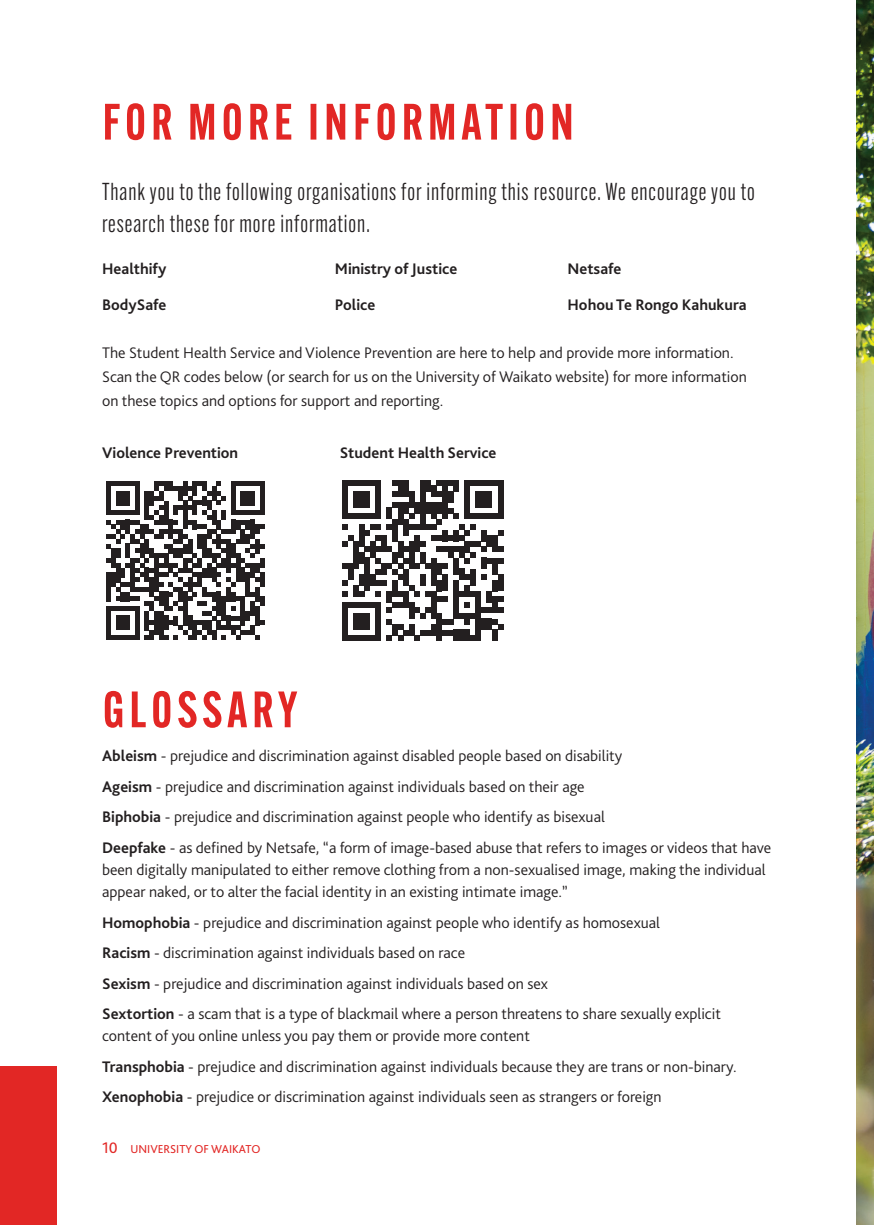
<style>
.page{position:relative;width:874px;height:1225px;background:#fff}
.page>*{position:absolute;margin:0;border:0;box-sizing:border-box;transform-origin:0 0}
.t1{font:600 50px "Alternate Gothic Cond ATF";letter-spacing:.1em;color:#e22725}
.t2{font:24px/32px "Alternate Gothic Cond ATF";letter-spacing:.04em;color:#231f20}
.t3{font:300 16px/30.6px "Bliss Pro";color:#231f20}
.t4{font:700 16px "Bliss Pro";color:#231f20}
.t5{font:12px "Bliss Pro";color:#e22725}
.s1{font-weight:700}
.s2{font-size:16px}
</style>
<div class="page">
<img style="left:856px;top:0;width:17px;height:1225px">
<svg style="left:106px;top:481px;width:158px;height:159px"></svg>
<svg style="left:342px;top:480px;width:161px;height:161px"></svg>
<div style="left:0;top:1066px;width:57px;height:159px;background:#e22725"></div>
<h1 class="t1" style="left:103px;top:90px;width:472px">FOR MORE INFORMATION</h1>
<h2 class="t2" style="left:102px;top:176px;width:653px">Thank you to the following organisations for informing this resource. We encourage you to research these for more information.</h2>
<p class="t4" style="left:102px;top:259px;width:66px">Healthify</p>
<p class="t4" style="left:102px;top:294px;width:66px">BodySafe</p>
<p class="t4" style="left:334px;top:259px;width:124px">Ministry of Justice</p>
<p class="t4" style="left:334px;top:294px;width:42px">Police</p>
<p class="t4" style="left:567px;top:259px;width:55px">Netsafe</p>
<p class="t4" style="left:567px;top:294px;width:180px">Hohou Te Rongo Kahukura</p>
<p class="t3" style="left:102px;top:340px;width:646px;line-height:24px">The Student Health Service and Violence Prevention are here to help and provide more information.<br>Scan the QR codes below (or search for us on the University of Waikato website) for more information on these topics and options for support and reporting.</p>
<p class="t4" style="left:102px;top:442px;width:137px">Violence Prevention</p>
<p class="t4" style="left:339px;top:442px;width:158px">Student Health Service</p>
<h1 class="t1" style="left:103px;top:678px;width:196px">GLOSSARY</h1>
<p class="t3" style="left:102px;top:741px;width:670px"><span class="s1">Ableism</span> - prejudice and discrimination against disabled people based on disability<br><span class="s1">Ageism</span> - prejudice and discrimination against individuals based on their age<br><span class="s1">Biphobia</span> - prejudice and discrimination against people who identify as bisexual<br><span class="s1">Deepfake</span> - as defined by Netsafe, “a form of image-based abuse that refers to images or videos that have</p>
<p class="t3" style="left:102px;top:858px;width:664px;line-height:22px">been digitally manipulated to either remove clothing from a non-sexualised image, making the individual appear naked, or to alter the facial identity in an existing intimate image.”</p>
<p class="t3" style="left:102px;top:907px;width:620px"><span class="s1">Homophobia</span> - prejudice and discrimination against people who identify as homosexual<br><span class="s1">Racism</span> - discrimination against individuals based on race<br><span class="s1">Sexism</span> - prejudice and discrimination against individuals based on sex<br><span class="s1">Sextortion</span> - a scam that is a type of blackmail where a person threatens to share sexually explicit</p>
<p class="t3" style="left:102px;top:1020px;width:635px">content of you online unless you pay them or provide more content<br><span class="s1">Transphobia</span> - prejudice and discrimination against individuals because they are trans or non-binary.<br><span class="s1">Xenophobia</span> - prejudice or discrimination against individuals seen as strangers or foreign</p>
<p class="t5" style="left:102px;top:1141px;width:160px"><span class="s2">10</span> UNIVERSITY OF WAIKATO</p>
</div>
